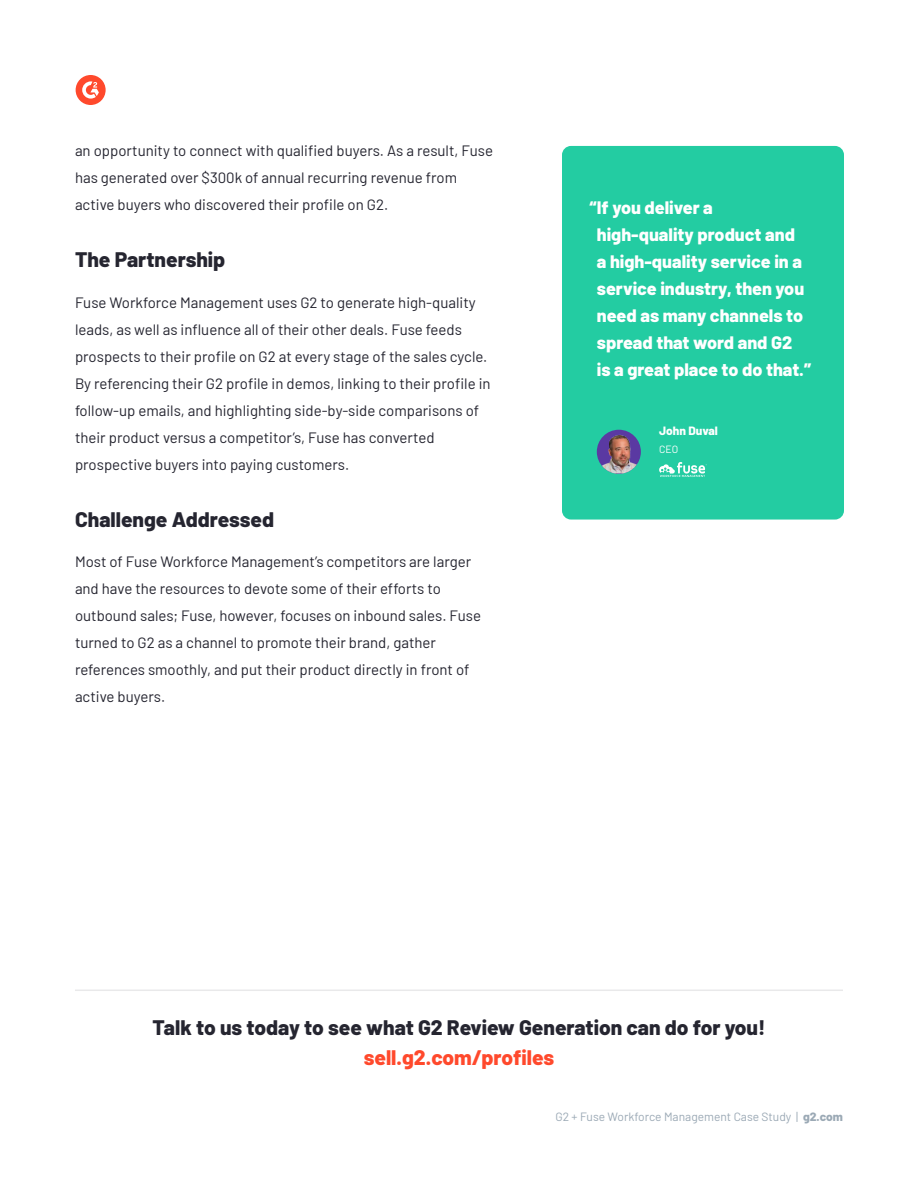
<style>
.page{position:relative;width:918px;height:1188px;background:#fff}
.page>*{position:absolute;margin:0;border:0;box-sizing:border-box;transform-origin:0 0}
.t1{font:800 21px "Barlow";color:#252530}
.t2{font:800 21px "Barlow";color:#ff492c}
.t3{font:800 18px/27px "Barlow";color:#fff}
.t4{font:15px/27px "Barlow";color:#252530}
.t5{font:12px "Barlow";color:#9ba9b5}
.t6{font:800 12px "Barlow";color:#fff}
.t7{font:10.5px "Barlow";color:#fff}
.s1{font-weight:800}
</style>
<div class="page">
<div style="left:76px;top:75px;width:30px;height:30px;background:#ff492c;border-radius:50%"></div>
<svg style="left:82px;top:81px;width:17px;height:18px"></svg>
<div style="left:562px;top:146px;width:282px;height:374px;background:#23cca2;border-radius:9px"></div>
<div style="left:597px;top:430px;width:44px;height:44px;background:#5a39a2;border-radius:50%"></div>
<img style="left:599px;top:432px;width:42px;height:41px">
<svg style="left:659px;top:462px;width:48px;height:15px"></svg>
<hr style="left:75px;top:990px;width:768px;height:1px;background:#e9e9ea">
<p class="t4" style="left:75px;top:136px;width:420px">an opportunity to connect with qualified buyers. As a result, Fuse has generated over $300k of annual recurring revenue from active buyers who discovered their profile on G2.</p>
<h1 class="t1" style="left:75px;top:244px;width:152px">The Partnership</h1>
<p class="t4" style="left:75px;top:288px;width:417px">Fuse Workforce Management uses G2 to generate high-quality leads, as well as influence all of their other deals. Fuse feeds prospects to their profile on G2 at every stage of the sales cycle.<br>By referencing their G2 profile in demos, linking to their profile in follow-up emails, and highlighting side-by-side comparisons of their product versus a competitor’s, Fuse has converted prospective buyers into paying customers.</p>
<h1 class="t1" style="left:75px;top:504px;width:201px">Challenge Addressed</h1>
<p class="t4" style="left:75px;top:547px;width:408px">Most of Fuse Workforce Management’s competitors are larger and have the resources to devote some of their efforts to outbound sales; Fuse, however, focuses on inbound sales. Fuse turned to G2 as a channel to promote their brand, gather references smoothly, and put their product directly in front of active buyers.</p>
<p class="t3" style="left:597px;top:193px;width:216px;text-indent:-7px">“If you deliver a high-quality product and<br>a high-quality service in a service industry, then you need as many channels to spread that word and G2<br>is a great place to do that.”</p>
<p class="t6" style="left:659px;top:422px;width:60px">John Duval</p>
<p class="t7" style="left:659px;top:442px;width:21px">CEO</p>
<h1 class="t1" style="left:152px;top:1012px;width:615px">Talk to us today to see what G2 Review Generation can do for you!</h1>
<h1 class="t2" style="left:364px;top:1042px;width:192px">sell.g2.com/profiles</h1>
<p class="t5" style="left:555px;top:1108px;width:289px">G2 + Fuse Workforce Management Case Study | <span class="s1">g2.com</span></p>
</div>
